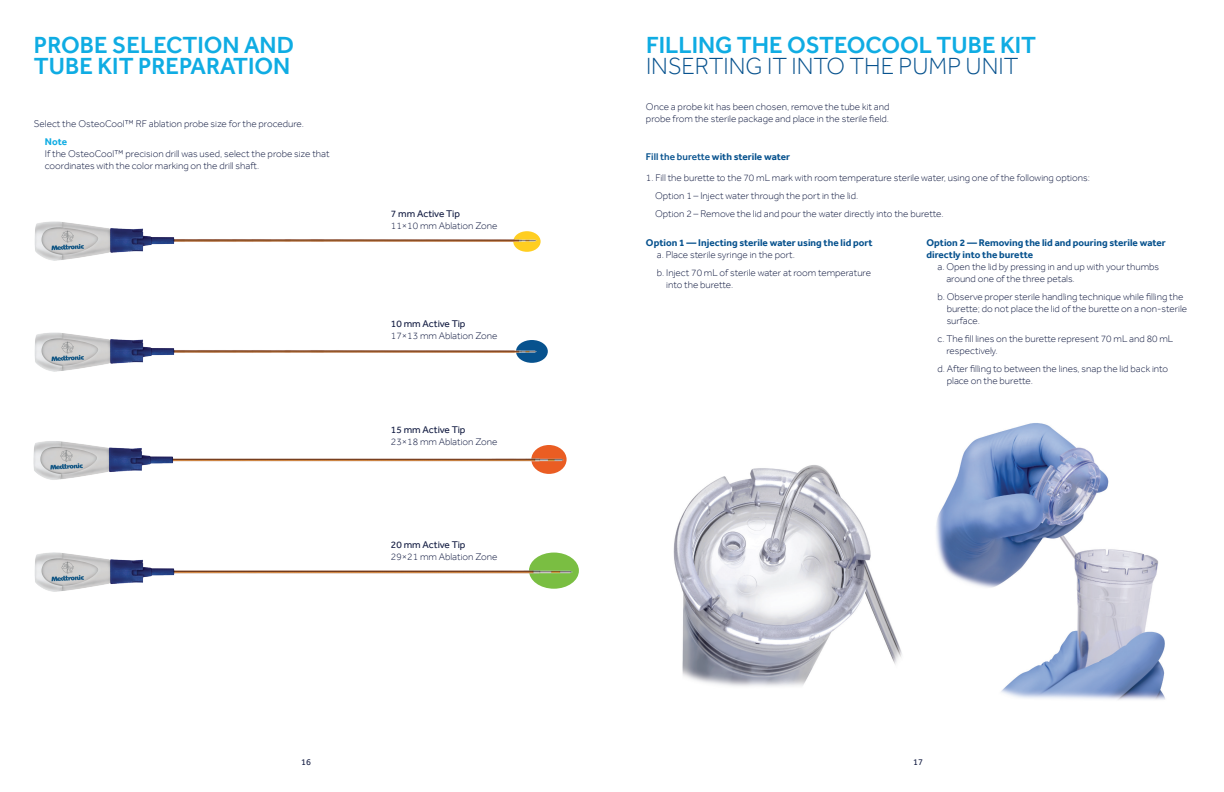
<style>
.page{position:relative;width:1224px;height:792px;background:#fff}
.page>*{position:absolute;margin:0;border:0;box-sizing:border-box;transform-origin:0 0}
.Page_Head{font:500 24px/20.9px "Effra";color:#0face3}
.Body-blue{font:500 24px/20.9px "Effra";color:#0face3}
.Body-gray{font:300 10px/12px "Effra";color:#131c42}
.Body-blue-2{font:300 10px/12px "Effra";color:#131c42}
.Important{font:700 10px/12px "Effra";color:#07528e}
.Note{font:700 10px "Effra";color:#07528e}
.Note-2{font:700 10px "Effra";color:#0face3}
.t1{font:9px "Effra";color:#131c42}
.s1{font-weight:400}
.s2{font-weight:300;color:#07528e}
.s3{font-weight:500}
</style>
<div class="page">
<img style="left:936px;top:423px;width:229px;height:277px">
<img style="left:673px;top:465px;width:229px;height:222px">
<img style="left:35px;top:221px;width:506px;height:40px">
<img style="left:35px;top:552px;width:543px;height:40px">
<img style="left:35px;top:332px;width:513px;height:40px">
<img style="left:34px;top:441px;width:533px;height:39px">
<p class="Body-blue" style="left:34px;top:34px;width:262px">PROBE SELECTION AND<br>TUBE KIT PREPARATION</p>
<p class="Body-blue-2" style="left:34px;top:118px;width:272px">Select the OsteoCool™ RF ablation probe size for the procedure.</p>
<p class="Note-2" style="left:45px;top:136px;width:24px">Note</p>
<p class="Body-gray" style="left:45px;top:148px;width:286px">If the OsteoCool™ precision drill was used, select the probe size that coordinates with the color marking on the drill shaft.</p>
<p class="Body-blue-2" style="left:391px;top:208px;width:108px"><span class="s1">7 mm Active Tip<br></span>11×10 mm Ablation Zone</p>
<p class="Body-blue-2" style="left:391px;top:318px;width:108px"><span class="s1">10 mm Active Tip<br></span>17×13 mm Ablation Zone</p>
<p class="Body-blue-2" style="left:391px;top:424px;width:108px"><span class="s1">15 mm Active Tip<br></span>23×18 mm Ablation Zone</p>
<p class="Body-blue-2" style="left:391px;top:538px;width:108px"><span class="s1">20 mm Active Tip<br></span>29×21 mm Ablation Zone</p>
<p class="Page_Head" style="left:646px;top:34px;width:392px">FILLING THE OSTEOCOOL TUBE KIT<br><span class="s2">INSERTING IT INTO THE PUMP UNIT</span></p>
<p class="Body-gray" style="left:646px;top:101px;width:245px">Once a probe kit has been chosen, remove the tube kit and probe from the sterile package and place in the sterile field.</p>
<p class="Note" style="left:646px;top:150px;width:146px"><span class="s3">Fill the burette</span> with sterile water</p>
<p class="Body-gray" style="left:646px;top:171px;width:446px">1. Fill the burette to the 70 mL mark with room temperature sterile water, using one of the following options:</p>
<p class="Body-gray" style="left:655px;top:189px;width:205px">Option 1 – Inject water through the port in the lid.</p>
<p class="Body-gray" style="left:655px;top:207px;width:290px">Option 2 – Remove the lid and pour the water directly into the burette.</p>
<p class="Important" style="left:646px;top:236px;width:228px">Option 1 — Injecting sterile water using the lid port</p>
<p class="Body-gray" style="left:657px;top:249px;width:139px">a. Place sterile syringe in the port.</p>
<p class="Body-gray" style="left:666px;top:267px;width:206px;text-indent:-9px">b. Inject 70 mL of sterile water at room temperature into the burette.</p>
<p class="Important" style="left:926px;top:236px;width:241px">Option 2 — Removing the lid and pouring sterile water directly into the burette</p>
<p class="Body-gray" style="left:946px;top:261px;width:214px;text-indent:-9px">a. Open the lid by pressing in and up with your thumbs around one of the three petals.</p>
<p class="Body-gray" style="left:947px;top:291px;width:242px;text-indent:-9px">b. Observe proper sterile handling technique while filling the burette; do not place the lid of the burette on a non-sterile surface.</p>
<p class="Body-gray" style="left:946px;top:333px;width:228px;text-indent:-9px">c. The fill lines on the burette represent 70 mL and 80 mL respectively.</p>
<p class="Body-gray" style="left:947px;top:363px;width:223px;text-indent:-9px">d. After filling to between the lines, snap the lid back into place on the burette.</p>
<p class="t1" style="left:301px;top:757px;width:11px">16</p>
<p class="t1" style="left:913px;top:757px;width:11px">17</p>
</div>
